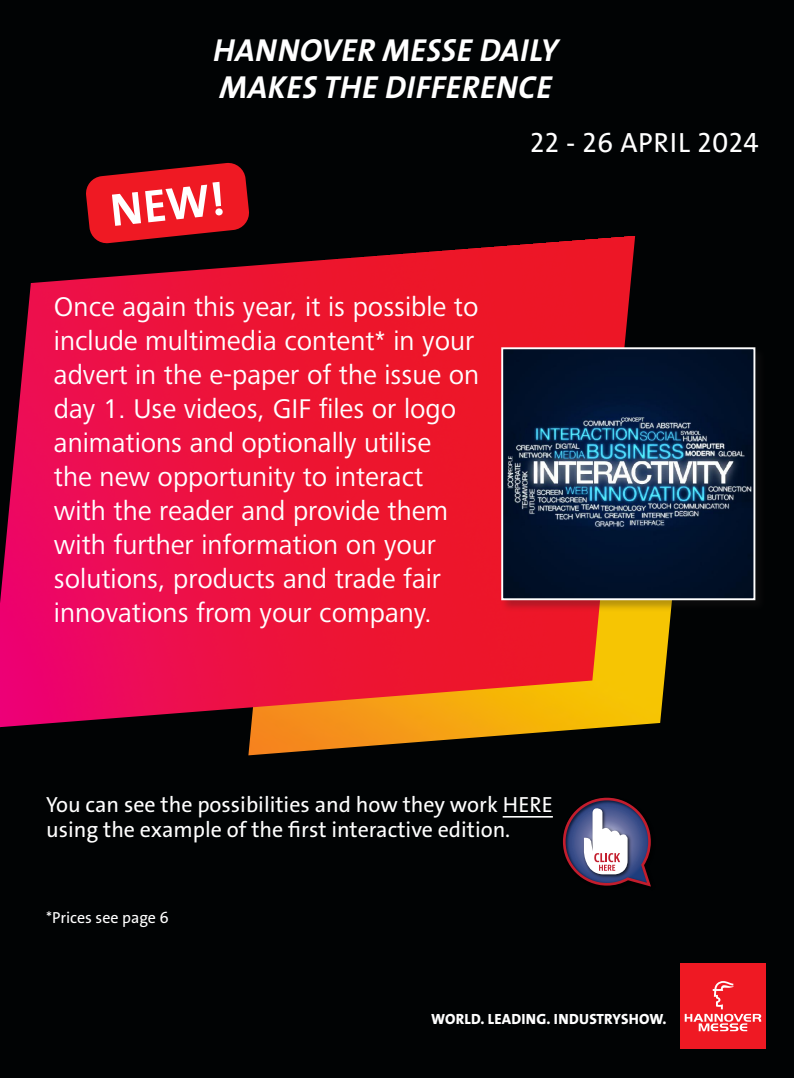
<style>
.page{position:relative;width:794px;height:1078px;background:#fff}
.page>*{position:absolute;margin:0;border:0;box-sizing:border-box;transform-origin:0 0}
.t1{font:700 46.4px "The Sans Os F";color:#fff}
.t2{font:italic 700 32px/37px "The Sans";letter-spacing:.015em;color:#fff}
.t3{font:28px/34px "Frutiger Next Pro";color:#fff}
.t4{font:28px "The Sans Caps";letter-spacing:.02em;color:#fff}
.t5{font:22px/25.3px "The Sans Os F";color:#fff}
.t6{font:16px "The Sans Os F";color:#fff}
.t7{font:14.8px "The Sans LP8 Ex Bld";letter-spacing:.015em;color:#fff}
</style>
<div class="page">
<div style="left:0;top:0;width:794px;height:1077px;background:#010304"></div>
<img style="left:248px;top:612px;width:423px;height:143px">
<img style="left:0;top:236px;width:635px;height:491px">
<div style="left:500px;top:346px;width:267px;height:266px;background:#241f1f;opacity:.3"></div>
<img style="left:504px;top:350px;width:248px;height:247px">
<div style="left:501px;top:347px;width:254px;height:253px;border:2px solid #fff"></div>
<hr style="left:502px;top:815px;width:51px;height:2px;background:#fff">
<svg style="left:563px;top:797px;width:88px;height:90px"></svg>
<svg style="left:85px;top:162px;width:165px;height:82px"></svg>
<div style="left:680px;top:963px;width:85px;height:85px;background:#ef1923"></div>
<svg style="left:684px;top:981px;width:77px;height:50px"></svg>
<p class="t2" style="left:213px;top:31px;width:346px">HANNOVER MESSE DAILY<br>MAKES THE DIFFERENCE</p>
<h1 class="t1" style="left:107px;top:181px;width:117px;rotate:-6deg">NEW!</h1>
<p class="t3" style="left:54px;top:289px;width:427px">Once again this year, it is possible to include multimedia content* in your advert in the e-paper of the issue on day 1. Use videos, GIF files or logo animations and optionally utilise<br>the new opportunity to interact with the reader and provide them with further information on your solutions, products and trade fair innovations from your company.</p>
<p class="t4" style="left:530px;top:119px;width:230px">22 - 26 APRIL 2024</p>
<p class="t5" style="left:46px;top:792px;width:508px">You can see the possibilities and how they work HERE using the example of the first interactive edition.</p>
<p class="t6" style="left:46px;top:907px;width:124px">*Prices see page 6</p>
<p class="t7" style="left:431px;top:1009px;width:237px">WORLD. LEADING. INDUSTRYSHOW.</p>
</div>
